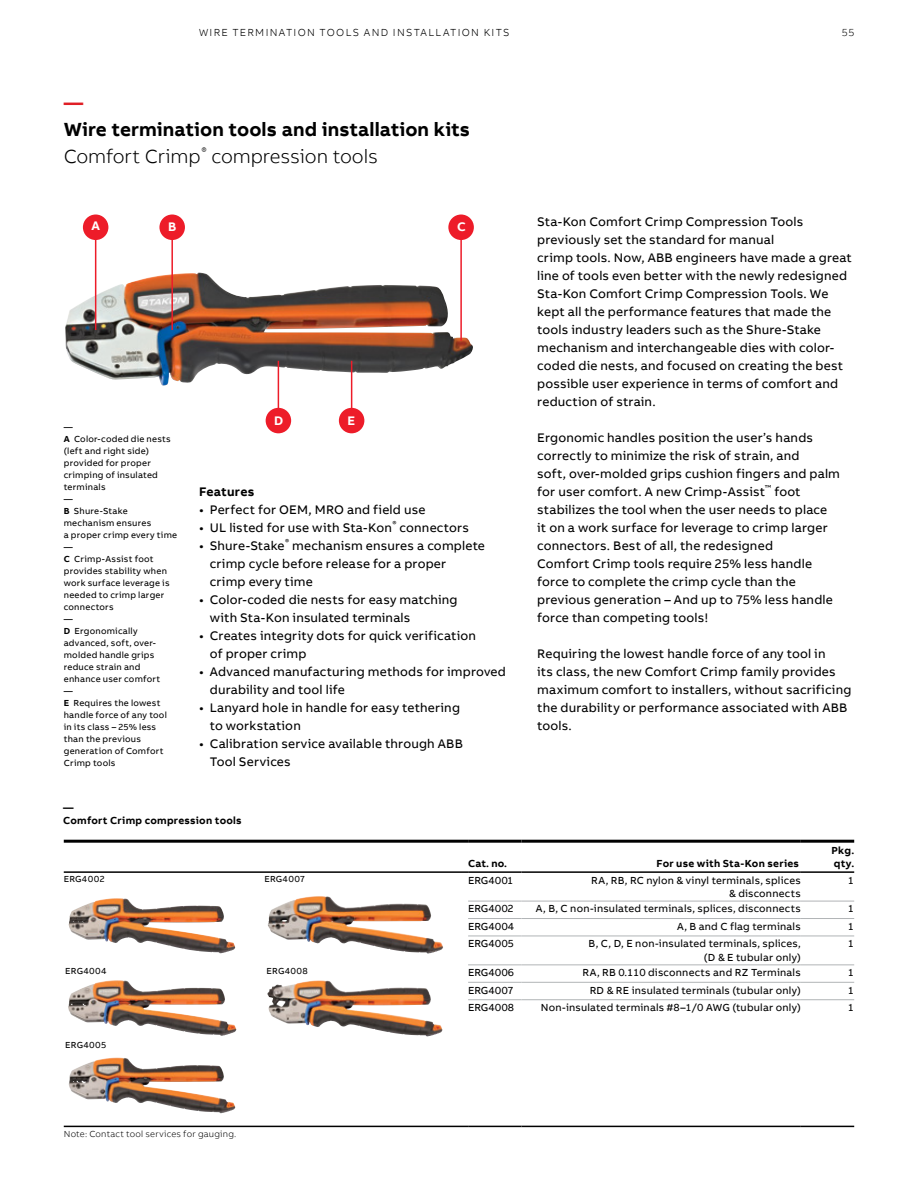
<style>
.page{position:relative;width:918px;height:1188px;background:#fff}
.page>*{position:absolute;margin:0;border:0;box-sizing:border-box;transform-origin:0 0}
.t1{font:700 19.5px/27px "AB Bvoice";letter-spacing:.005em;color:#000}
.t2{font:700 19.5px "AB Bvoice";color:#e01f26}
.t3{font:12.75px/18px "AB Bvoice";letter-spacing:.015em;color:#000}
.t4{font:700 12.75px "AB Bvoice";letter-spacing:.015em;color:#000}
.t5{font:700 12.75px "AB Bvoice";color:#fff}
.t6{font:10.5px/13.5px "AB Bvoice";letter-spacing:.02em;color:#000;text-align:right}
.t7{font:700 10.5px/13.5px "AB Bvoice";letter-spacing:.025em;color:#000}
.t8{font:10.5px "AB Bvoice";color:#000}
.t9{font:300 10.5px "AB Bvoice";letter-spacing:.12em;color:#000}
.t10{font:9px/12px "AB Bvoice";letter-spacing:.025em;color:#000}
.t11{font:300 9px "AB Bvoice";letter-spacing:.025em;color:#000}
.t12{font:7.5px "AB Bvoice";color:#000}
.s1{font-weight:300}
.s2{font-weight:700}
</style>
<div class="page">
<hr style="left:64px;top:871px;width:404px;height:2px;background:#000">
<hr style="left:468px;top:871px;width:53px;height:2px;background:#000">
<hr style="left:521px;top:871px;width:280px;height:2px;background:#000">
<hr style="left:801px;top:871px;width:53px;height:2px;background:#000">
<hr style="left:64px;top:1126px;width:404px;height:1px;background:#000">
<hr style="left:468px;top:1126px;width:53px;height:1px;background:#000">
<hr style="left:521px;top:1126px;width:280px;height:1px;background:#000">
<hr style="left:801px;top:1126px;width:53px;height:1px;background:#000">
<hr style="left:468px;top:901px;width:53px;height:1px;background:#b1b4b6">
<hr style="left:521px;top:901px;width:280px;height:1px;background:#b1b4b6">
<hr style="left:801px;top:901px;width:53px;height:1px;background:#b1b4b6">
<hr style="left:468px;top:918px;width:53px;height:1px;background:#b1b4b6">
<hr style="left:521px;top:918px;width:280px;height:1px;background:#b1b4b6">
<hr style="left:801px;top:918px;width:53px;height:1px;background:#b1b4b6">
<hr style="left:468px;top:936px;width:53px;height:1px;background:#b1b4b6">
<hr style="left:521px;top:936px;width:280px;height:1px;background:#b1b4b6">
<hr style="left:801px;top:936px;width:53px;height:1px;background:#b1b4b6">
<hr style="left:468px;top:964px;width:53px;height:1px;background:#b1b4b6">
<hr style="left:521px;top:964px;width:280px;height:1px;background:#b1b4b6">
<hr style="left:801px;top:964px;width:53px;height:1px;background:#b1b4b6">
<hr style="left:468px;top:982px;width:53px;height:1px;background:#b1b4b6">
<hr style="left:521px;top:982px;width:280px;height:1px;background:#b1b4b6">
<hr style="left:801px;top:982px;width:53px;height:1px;background:#b1b4b6">
<hr style="left:468px;top:999px;width:53px;height:1px;background:#b1b4b6">
<hr style="left:521px;top:999px;width:280px;height:1px;background:#b1b4b6">
<hr style="left:801px;top:999px;width:53px;height:1px;background:#b1b4b6">
<hr style="left:64px;top:840px;width:404px;height:3px;background:#000">
<hr style="left:468px;top:840px;width:53px;height:3px;background:#000">
<hr style="left:521px;top:840px;width:280px;height:3px;background:#000">
<hr style="left:801px;top:840px;width:53px;height:3px;background:#000">
<img style="left:268px;top:896px;width:175px;height:58px">
<img style="left:267px;top:980px;width:121px;height:52px">
<img style="left:68px;top:898px;width:167px;height:56px">
<img style="left:68px;top:981px;width:168px;height:55px">
<img style="left:68px;top:1058px;width:167px;height:56px">
<img style="left:65px;top:273px;width:408px;height:113px">
<div style="left:83px;top:215px;width:25px;height:25px;background:#ed1c29;border-radius:50%"></div>
<hr style="left:95px;top:231px;width:1px;height:99px;background:#ed1c29">
<div style="left:159px;top:215px;width:26px;height:25px;background:#ed1c29;border-radius:50%"></div>
<hr style="left:171px;top:231px;width:2px;height:99px;background:#ed1c29">
<div style="left:448px;top:215px;width:26px;height:25px;background:#ed1c29;border-radius:50%"></div>
<hr style="left:460px;top:231px;width:2px;height:110px;background:#ed1c29">
<div style="left:266px;top:408px;width:25px;height:25px;background:#ed1c29;border-radius:50%"></div>
<hr style="left:278px;top:361px;width:1px;height:56px;background:#ed1c29">
<div style="left:339px;top:408px;width:25px;height:25px;background:#ed1c29;border-radius:50%"></div>
<hr style="left:351px;top:361px;width:1px;height:56px;background:#ed1c29">
<p class="t9" style="left:199px;top:26px;width:312px">WIRE TERMINATION TOOLS AND INSTALLATION KITS</p>
<h1 class="t2" style="left:64px;top:90px;width:21px">—</h1>
<h1 class="t1" style="left:64px;top:116px;width:408px">Wire termination tools and installation kits<br><span class="s1">Comfort Crimp</span><sup>®</sup> <span class="s1">compression tools</span></h1>
<p class="t5" style="left:92px;top:218px;width:10px">A</p>
<p class="t5" style="left:168px;top:219px;width:10px">B</p>
<p class="t5" style="left:457px;top:219px;width:10px">C</p>
<p class="t10" style="left:64px;top:421px;width:115px">—<br><span class="s2">A</span> Color-coded die nests (left and right side) provided for proper crimping of insulated terminals<br>—<br><span class="s2">B</span> Shure-Stake mechanism ensures<br>a proper crimp every time —<br><span class="s2">C</span> Crimp-Assist foot provides stability when work surface leverage is needed to crimp larger connectors<br>—<br><span class="s2">D</span> Ergonomically advanced, soft, over&shy;molded handle grips reduce strain and enhance user comfort<br>—<br><span class="s2">E</span> Requires the lowest handle force of any tool in its class – 25% less than the previous generation of Comfort<br>Crimp tools</p>
<p class="t5" style="left:274px;top:413px;width:11px">D</p>
<p class="t5" style="left:347px;top:413px;width:9px">E</p>
<p class="t4" style="left:199px;top:483px;width:57px">Features</p>
<p class="t3" style="left:199px;top:501px;width:228px">• Perfect for OEM, MRO and field use</p>
<p class="t3" style="left:199px;top:519px;width:194px">• UL listed for use with Sta-Kon</p>
<p class="t12" style="left:392px;top:519px;width:6px">®</p>
<p class="t3" style="left:400px;top:519px;width:71px">connectors</p>
<p class="t3" style="left:199px;top:537px;width:87px">• Shure-Stake</p>
<p class="t12" style="left:285px;top:537px;width:6px">®</p>
<p class="t3" style="left:210px;top:537px;width:277px;text-indent:82px">mechanism ensures a complete crimp cycle before release for a proper crimp every time</p>
<p class="t3" style="left:210px;top:591px;width:249px;text-indent:-11px">• Color-coded die nests for easy matching with Sta-Kon insulated terminals</p>
<p class="t3" style="left:210px;top:627px;width:268px;text-indent:-11px">• Creates integrity dots for quick verification of proper crimp</p>
<p class="t3" style="left:210px;top:663px;width:297px;text-indent:-11px">• Advanced manufacturing methods for improved durability and tool life</p>
<p class="t3" style="left:210px;top:699px;width:252px;text-indent:-11px">• Lanyard hole in handle for easy tethering to workstation</p>
<p class="t3" style="left:210px;top:735px;width:255px;text-indent:-11px">• Calibration service available through ABB<br>Tool Services</p>
<p class="t7" style="left:63px;top:800px;width:180px">—<br>Comfort Crimp compression tools</p>
<p class="t9" style="left:842px;top:26px;width:14px">55</p>
<p class="t3" style="left:537px;top:213px;width:316px">Sta-Kon Comfort Crimp Compression Tools previously set the standard for manual<br>crimp tools. Now, ABB engineers have made a great line of tools even better with the newly redesigned Sta-Kon Comfort Crimp Compression Tools. We kept all the performance features that made the tools industry leaders such as the Shure-Stake mechanism and interchangeable dies with color&shy;coded die nests, and focused on creating the best possible user experience in terms of comfort and reduction of strain.</p>
<p class="t3" style="left:537px;top:429px;width:304px">Ergonomic handles position the user’s hands correctly to minimize the risk of strain, and<br>soft, over-molded grips cushion fingers and palm for user comfort. A new Crimp-Assist</p>
<p class="t12" style="left:765px;top:483px;width:8px">™</p>
<p class="t3" style="left:537px;top:483px;width:297px;text-indent:237px">foot stabilizes the tool when the user needs to place it on a work surface for leverage to crimp larger connectors. Best of all, the redesigned<br>Comfort Crimp tools require 25% less handle force to complete the crimp cycle than the previous generation – And up to 75% less handle force than competing tools!</p>
<p class="t3" style="left:537px;top:645px;width:316px">Requiring the lowest handle force of any tool in<br>its class, the new Comfort Crimp family provides maximum comfort to installers, without sacrificing the durability or performance associated with ABB tools.</p>
<p class="t7" style="left:468px;top:857px;width:41px">Cat. no.</p>
<p class="t7" style="left:657px;top:857px;width:144px">For use with Sta-Kon series</p>
<p class="t7" style="left:832px;top:843px;width:24px">Pkg. qty.</p>
<p class="t10" style="left:64px;top:873px;width:42px">ERG4002</p>
<p class="t10" style="left:264px;top:873px;width:42px">ERG4007</p>
<p class="t8" style="left:468px;top:874px;width:46px">ERG4001</p>
<p class="t6" style="left:591px;top:873px;width:211px">RA, RB, RC nylon &amp; vinyl terminals, splices &amp; disconnects</p>
<p class="t6" style="left:848px;top:873px;width:8px">1</p>
<p class="t8" style="left:468px;top:903px;width:47px">ERG4002</p>
<p class="t6" style="left:536px;top:902px;width:266px">A, B, C non-insulated terminals, splices, disconnects</p>
<p class="t6" style="left:848px;top:902px;width:8px">1</p>
<p class="t8" style="left:468px;top:920px;width:48px">ERG4004</p>
<p class="t6" style="left:677px;top:920px;width:125px">A, B and C flag terminals</p>
<p class="t6" style="left:848px;top:920px;width:8px">1</p>
<p class="t8" style="left:468px;top:937px;width:47px">ERG4005</p>
<p class="t6" style="left:589px;top:937px;width:214px">B, C, D, E non-insulated terminals, splices, (D &amp; E tubular only)</p>
<p class="t6" style="left:848px;top:937px;width:8px">1</p>
<p class="t8" style="left:468px;top:966px;width:48px">ERG4006</p>
<p class="t6" style="left:583px;top:966px;width:220px">RA, RB 0.110 disconnects and RZ Terminals</p>
<p class="t6" style="left:848px;top:966px;width:8px">1</p>
<p class="t8" style="left:468px;top:984px;width:47px">ERG4007</p>
<p class="t6" style="left:590px;top:983px;width:213px">RD &amp; RE insulated terminals (tubular only)</p>
<p class="t6" style="left:848px;top:983px;width:8px">1</p>
<p class="t8" style="left:468px;top:1001px;width:48px">ERG4008</p>
<p class="t6" style="left:541px;top:1001px;width:261px">Non-insulated terminals #8–1/0 AWG (tubular only)</p>
<p class="t6" style="left:848px;top:1001px;width:8px">1</p>
<p class="t10" style="left:65px;top:965px;width:43px">ERG4004</p>
<p class="t10" style="left:267px;top:965px;width:43px">ERG4008</p>
<p class="t10" style="left:65px;top:1039px;width:43px">ERG4005</p>
<p class="t11" style="left:64px;top:1128px;width:174px">Note: Contact tool services for gauging.</p>
</div>
